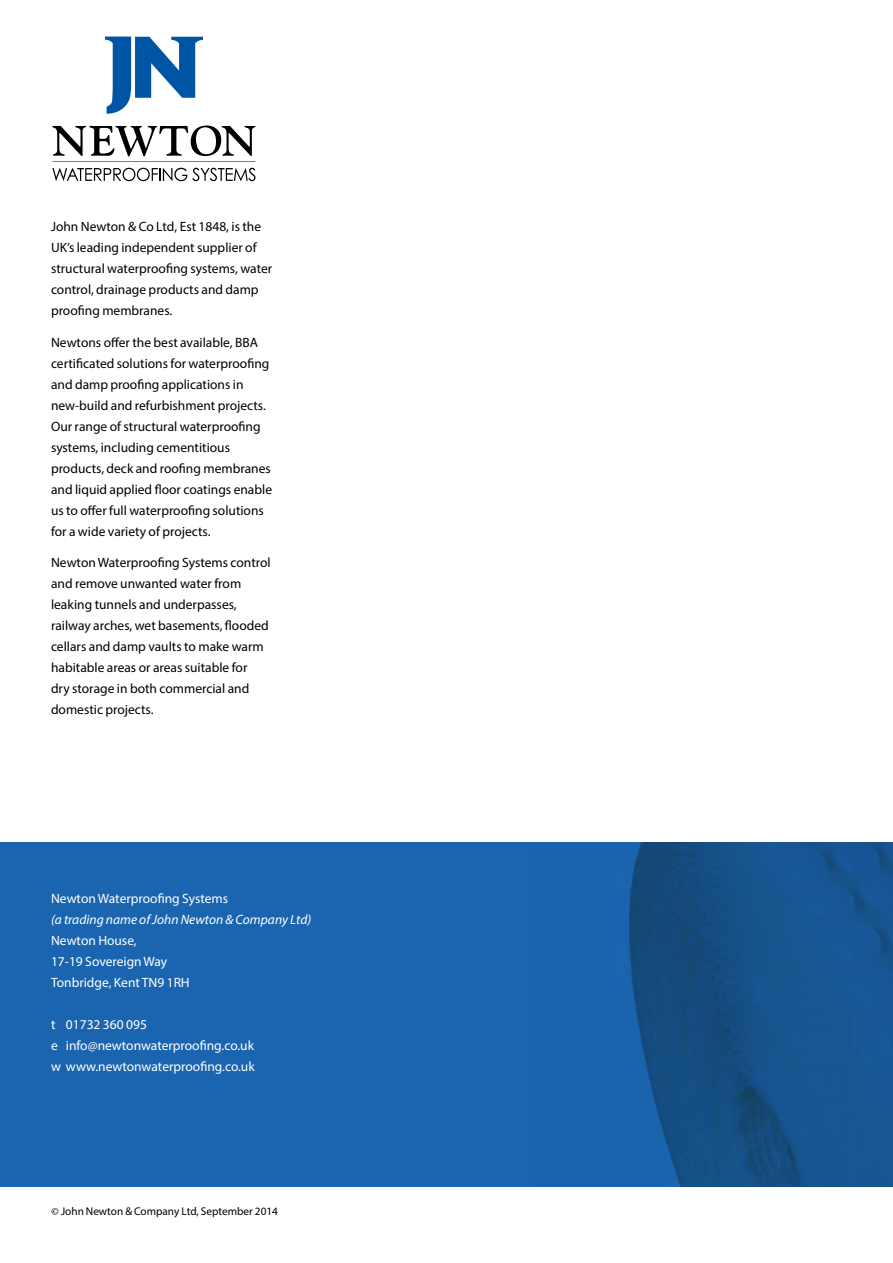
<style>
.page{position:relative;width:893px;height:1263px;background:#fff}
.page>*{position:absolute;margin:0;border:0;box-sizing:border-box;transform-origin:0 0}
.t1{font:13.5px/21px "Myriad Pro";color:#000}
.t2{font:13.5px/21px "Myriad Pro";color:#fff}
.t3{font:italic 13.5px "Myriad Pro";color:#fff}
.t4{font:11.25px "Myriad Pro";color:#000}
.s1{font-family:"Minion Pro"}
</style>
<div class="page">
<div style="left:0;top:842px;width:893px;height:344px;background:#1b65b0"></div>
<img style="left:628px;top:842px;width:265px;height:344px">
<svg style="left:52px;top:168px;width:203px;height:13px"></svg>
<svg style="left:105px;top:37px;width:98px;height:77px"></svg>
<svg style="left:52px;top:125px;width:203px;height:37px"></svg>
<p class="t1" style="left:51px;top:216px;width:223px">John Newton &amp; Co Ltd, Est 1848, is the UK’s leading independent supplier of structural waterproofing systems, water control, drainage products and damp proofing membranes.</p>
<p class="t1" style="left:51px;top:332px;width:223px">Newtons offer the best available, BBA certificated solutions for waterproofing and damp proofing applications in new-build and refurbishment projects.<br>Our range of structural waterproofing systems, including cementitious products, deck and roofing membranes and liquid applied floor coatings enable us to offer full waterproofing solutions for a wide variety of projects.</p>
<p class="t1" style="left:51px;top:552px;width:221px">Newton Waterproofing Systems control and remove unwanted water from leaking tunnels and underpasses, railway arches, wet basements, flooded cellars and damp vaults to make warm habitable areas or areas suitable for<br>dry storage in both commercial and domestic projects.</p>
<p class="t2" style="left:51px;top:888px;width:179px">Newton Waterproofing Systems</p>
<p class="t3" style="left:51px;top:911px;width:262px">(a trading name of John Newton &amp; Company Ltd)</p>
<p class="t2" style="left:51px;top:930px;width:140px">Newton House,<br>17-19 Sovereign Way<br>Tonbridge, Kent TN9 1RH</p>
<p class="t2" style="left:51px;top:1014px;width:205px">t 01732 360 095<br>e info@newtonwaterproofing.co.uk w www.newtonwaterproofing.co.uk</p>
<p class="t4" style="left:51px;top:1204px;width:229px"><span class="s1">©</span> John Newton &amp; Company Ltd, September 2014</p>
</div>
